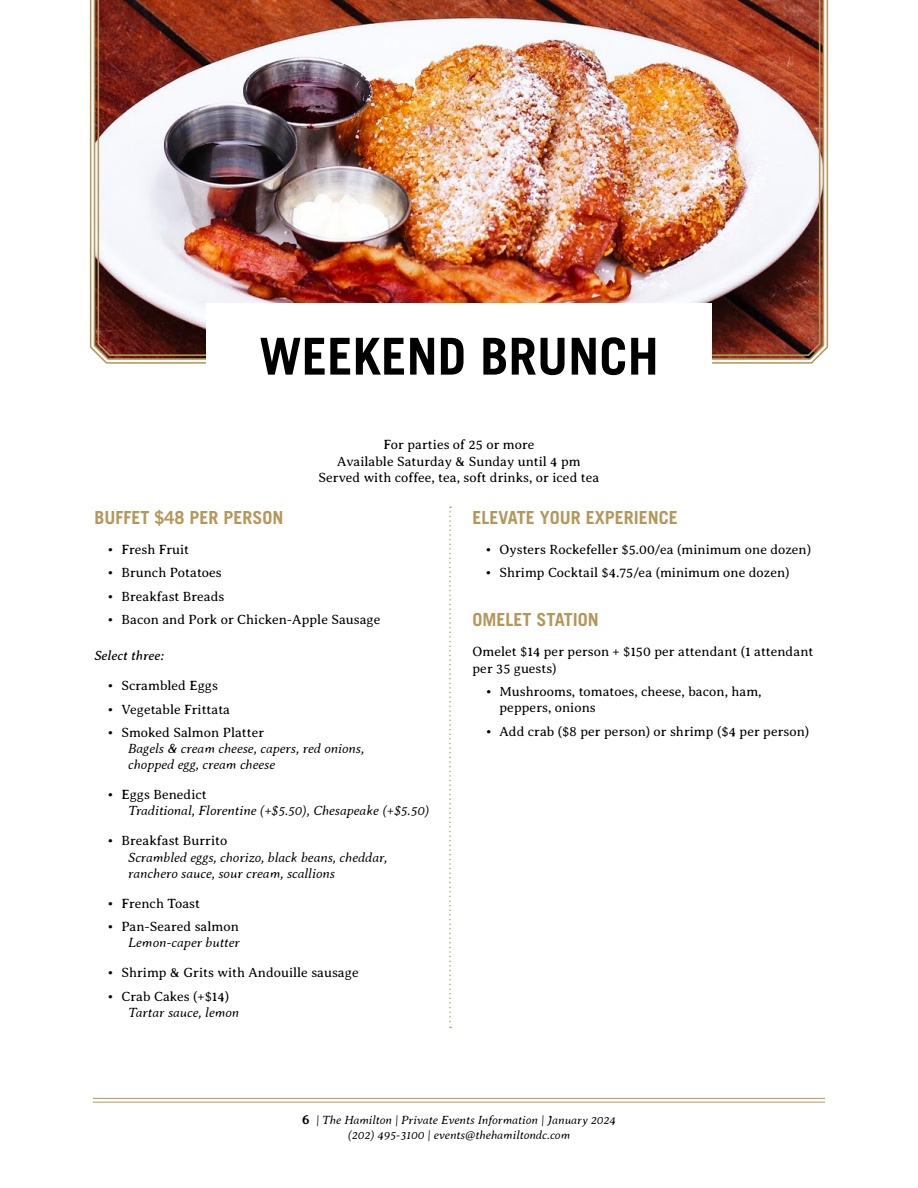
<style>
.page{position:relative;width:918px;height:1188px;background:#fff}
.page>*{position:absolute;margin:0;border:0;box-sizing:border-box;transform-origin:0 0}
.t1{font:700 51px "Trade Gothic LT Std";color:#000}
.t2{font:700 18px "Trade Gothic LT Std";color:#b4975a}
.t3{font:300 13.5px/16.5px "Averia Serif Libre";color:#000}
.t4{font:italic 300 13.5px/16.2px "Averia Serif Libre";color:#000}
.t5{font:italic 13.5px "Averia Serif Libre";color:#000}
.t6{font:italic 300 12px/14.4px "Averia Serif Libre";color:#000;text-align:center}
.s1{font-weight:400}
.s2{font-weight:400;font-style:normal}
.s3{font-style:normal}
.s4{font-weight:700;font-style:normal;font-size:13.5px}
</style>
<div class="page">
<hr style="left:93px;top:1098px;width:732px;height:1px;background:#b4975a">
<hr style="left:93px;top:1102px;width:732px;height:1px;background:#b4975a">
<img style="left:98px;top:0;width:722px;height:356px">
<div style="left:206px;top:303px;width:506px;height:107px;background:#fff"></div>
<svg style="left:449px;top:507px;width:2px;height:521px"></svg>
<h1 class="t1" style="left:259px;top:325px;width:401px">WEEKEND BRUNCH</h1>
<p class="t3" style="left:319px;top:437px;width:282px;text-align:center">For parties of 25 or more<br>Available Saturday &amp; Sunday until 4 pm<br>Served with coffee, tea, soft drinks, or iced tea</p>
<h2 class="t2" style="left:94px;top:507px;width:191px">BUFFET $48 PER PERSON</h2>
<p class="t3" style="left:108px;top:541px;width:83px"><span class="s1">•</span> Fresh Fruit</p>
<p class="t3" style="left:108px;top:565px;width:115px"><span class="s1">•</span> Brunch Potatoes</p>
<p class="t3" style="left:108px;top:588px;width:118px"><span class="s1">•</span> Breakfast Breads</p>
<p class="t3" style="left:108px;top:611px;width:274px"><span class="s1">•</span> Bacon and Pork or Chicken-Apple Sausage</p>
<p class="t5" style="left:94px;top:648px;width:71px">Select three:</p>
<p class="t3" style="left:108px;top:678px;width:111px"><span class="s1">•</span> Scrambled Eggs</p>
<p class="t3" style="left:108px;top:701px;width:124px"><span class="s1">•</span> Vegetable Frittata</p>
<p class="t4" style="left:128px;top:724px;width:238px;text-indent:-20px"><span class="s2">•</span> <span class="s3">Smoked Salmon Platter<br></span>Bagels &amp; cream cheese, capers, red onions, chopped egg, cream cheese</p>
<p class="t4" style="left:128px;top:787px;width:302px;text-indent:-20px"><span class="s2">•</span> <span class="s3">Eggs Benedict<br></span>Traditional, Florentine (+$5.50), Chesapeake (+$5.50)</p>
<p class="t4" style="left:128px;top:833px;width:261px;text-indent:-20px"><span class="s2">•</span> <span class="s3">Breakfast Burrito<br></span>Scrambled eggs, chorizo, black beans, cheddar, ranchero sauce, sour cream, scallions</p>
<p class="t3" style="left:108px;top:895px;width:94px"><span class="s1">•</span> French Toast</p>
<p class="t4" style="left:108px;top:918px;width:133px;text-align:right"><span class="s2">•</span> <span class="s3">Pan-Seared salmon<br></span>Lemon-caper butter</p>
<p class="t3" style="left:108px;top:965px;width:252px"><span class="s1">•</span> Shrimp &amp; Grits with Andouille sausage</p>
<p class="t4" style="left:128px;top:988px;width:113px;text-indent:-20px"><span class="s2">•</span> <span class="s3">Crab Cakes (+$14)<br></span>Tartar sauce, lemon</p>
<h2 class="t2" style="left:472px;top:507px;width:207px">ELEVATE YOUR EXPERIENCE</h2>
<p class="t3" style="left:486px;top:541px;width:327px"><span class="s1">•</span> Oysters Rockefeller $5.00/ea (minimum one dozen)</p>
<p class="t3" style="left:486px;top:565px;width:305px"><span class="s1">•</span> Shrimp Cocktail $4.75/ea (minimum one dozen)</p>
<h2 class="t2" style="left:472px;top:609px;width:128px">OMELET STATION</h2>
<p class="t3" style="left:472px;top:643px;width:342px">Omelet $14 per person + $150 per attendant (1 attendant per 35 guests)</p>
<p class="t3" style="left:500px;top:683px;width:264px;text-indent:-14px"><span class="s1">•</span> Mushrooms, tomatoes, cheese, bacon, ham, peppers, onions</p>
<p class="t3" style="left:486px;top:723px;width:325px"><span class="s1">•</span> Add crab ($8 per person) or shrimp ($4 per person)</p>
<p class="t6" style="left:302px;top:1113px;width:315px"><span class="s4">6</span> | The Hamilton | Private Events Information | January 2024 (202) 495-3100 | events@thehamiltondc.com</p>
</div>
